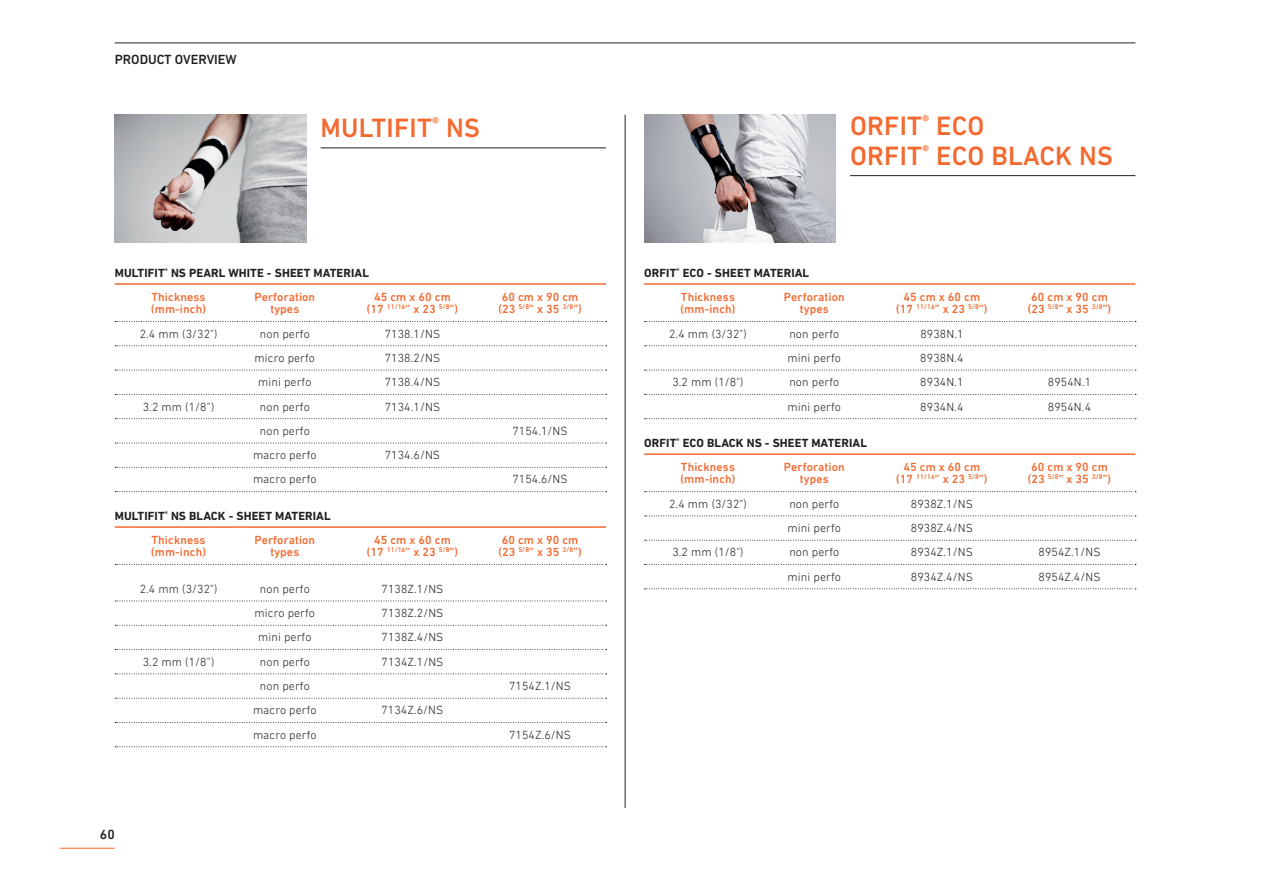
<style>
.page{position:relative;width:1263px;height:893px;background:#fff}
.page>*{position:absolute;margin:0;border:0;box-sizing:border-box;transform-origin:0 0}
.t1{font:500 27px/30px "DIN Next LT Pro";letter-spacing:.01em;color:#f26a30}
.t2{font:500 13.5px "DIN Next LT Pro";color:#231f20}
.t3{font:300 12px "DIN Next LT Pro";letter-spacing:.01em;color:#231f20}
.t4{font:500 12px "DIN Next LT Pro";letter-spacing:.01em;color:#f26a30}
.t5{font:700 12px/24.3px "DIN Next LT Pro";letter-spacing:.01em;color:#231f20}
.s1{font-weight:500;color:#f26a30}
</style>
<div class="page">
<hr style="left:60px;top:848px;width:55px;height:1px;background:#f26a30">
<hr style="left:115px;top:43px;width:1020px;height:1px;background:#231f20">
<hr style="left:625px;top:115px;width:1px;height:693px;background:#231f20">
<hr style="left:644px;top:283px;width:491px;height:2px;background:#f26a30">
<svg style="left:645px;top:321px;width:491px;height:1px"></svg>
<svg style="left:645px;top:345px;width:491px;height:1px"></svg>
<svg style="left:645px;top:370px;width:491px;height:1px"></svg>
<svg style="left:645px;top:394px;width:491px;height:1px"></svg>
<svg style="left:645px;top:418px;width:491px;height:1px"></svg>
<hr style="left:644px;top:453px;width:491px;height:2px;background:#f26a30">
<svg style="left:645px;top:491px;width:491px;height:1px"></svg>
<svg style="left:645px;top:515px;width:491px;height:1px"></svg>
<svg style="left:645px;top:540px;width:491px;height:1px"></svg>
<svg style="left:645px;top:564px;width:491px;height:1px"></svg>
<svg style="left:645px;top:588px;width:491px;height:1px"></svg>
<img style="left:644px;top:115px;width:192px;height:127px">
<hr style="left:850px;top:175px;width:285px;height:1px;background:#231f20">
<hr style="left:115px;top:283px;width:491px;height:2px;background:#f26a30">
<svg style="left:115px;top:321px;width:492px;height:1px"></svg>
<svg style="left:115px;top:345px;width:492px;height:1px"></svg>
<svg style="left:115px;top:370px;width:492px;height:1px"></svg>
<svg style="left:115px;top:394px;width:492px;height:1px"></svg>
<svg style="left:115px;top:418px;width:492px;height:1px"></svg>
<svg style="left:115px;top:443px;width:492px;height:1px"></svg>
<svg style="left:115px;top:467px;width:492px;height:1px"></svg>
<svg style="left:115px;top:491px;width:492px;height:1px"></svg>
<hr style="left:115px;top:526px;width:491px;height:2px;background:#f26a30">
<svg style="left:115px;top:564px;width:492px;height:1px"></svg>
<svg style="left:115px;top:601px;width:492px;height:1px"></svg>
<svg style="left:115px;top:625px;width:492px;height:1px"></svg>
<svg style="left:115px;top:649px;width:492px;height:1px"></svg>
<svg style="left:115px;top:673px;width:492px;height:1px"></svg>
<svg style="left:115px;top:698px;width:492px;height:1px"></svg>
<svg style="left:115px;top:722px;width:492px;height:1px"></svg>
<svg style="left:115px;top:746px;width:492px;height:1px"></svg>
<img style="left:115px;top:115px;width:191px;height:127px">
<hr style="left:321px;top:147px;width:285px;height:1px;background:#231f20">
<p class="t2" style="left:115px;top:52px;width:123px">PRODUCT OVERVIEW</p>
<h1 class="t1" style="left:321px;top:113px;width:161px">MULTIFIT<sup>®</sup> NS</h1>
<p class="t5" style="left:152px;top:261px;width:219px;text-indent:-37px">MULTIFIT<sup>®</sup> NS PEARL WHITE - SHEET MATERIAL<br><span class="s1">Thickness</span></p>
<p class="t4" style="left:254px;top:290px;width:62px">Perforation</p>
<p class="t4" style="left:374px;top:290px;width:78px">45 cm x 60 cm</p>
<p class="t4" style="left:502px;top:290px;width:78px">60 cm x 90 cm</p>
<p class="t4" style="left:151px;top:302px;width:56px">(mm-inch)</p>
<p class="t4" style="left:270px;top:302px;width:30px">types</p>
<p class="t4" style="left:367px;top:302px;width:93px">(17 <sup>11/16</sup>” x 23 <sup>5/8</sup>”)</p>
<p class="t4" style="left:498px;top:302px;width:85px">(23 <sup>5/8</sup>” x 35 <sup>3/8</sup>”)</p>
<p class="t3" style="left:140px;top:327px;width:100px">2.4 mm (3/32") -</p>
<p class="t3" style="left:260px;top:327px;width:51px">non perfo</p>
<p class="t3" style="left:385px;top:327px;width:57px">7138.1/NS</p>
<p class="t3" style="left:255px;top:351px;width:62px">micro perfo</p>
<p class="t3" style="left:385px;top:351px;width:57px">7138.2/NS</p>
<p class="t3" style="left:258px;top:375px;width:55px">mini perfo</p>
<p class="t3" style="left:385px;top:375px;width:57px">7138.4/NS</p>
<p class="t3" style="left:143px;top:400px;width:96px">3.2 mm (1/8”) -</p>
<p class="t3" style="left:260px;top:400px;width:51px">non perfo</p>
<p class="t3" style="left:385px;top:400px;width:57px">7134.1/NS</p>
<p class="t3" style="left:260px;top:424px;width:51px">non perfo</p>
<p class="t3" style="left:512px;top:424px;width:57px">7154.1/NS</p>
<p class="t3" style="left:253px;top:448px;width:65px">macro perfo</p>
<p class="t3" style="left:385px;top:448px;width:57px">7134.6/NS</p>
<p class="t3" style="left:253px;top:472px;width:65px">macro perfo</p>
<p class="t3" style="left:512px;top:472px;width:57px">7154.6/NS</p>
<p class="t5" style="left:152px;top:504px;width:181px;text-indent:-37px">MULTIFIT<sup>®</sup> NS BLACK - SHEET MATERIAL<br><span class="s1">Thickness</span></p>
<p class="t4" style="left:254px;top:533px;width:62px">Perforation</p>
<p class="t4" style="left:374px;top:533px;width:78px">45 cm x 60 cm</p>
<p class="t4" style="left:502px;top:533px;width:78px">60 cm x 90 cm</p>
<p class="t4" style="left:151px;top:545px;width:56px">(mm-inch)</p>
<p class="t4" style="left:270px;top:545px;width:30px">types</p>
<p class="t4" style="left:367px;top:545px;width:93px">(17 <sup>11/16</sup>” x 23 <sup>5/8</sup>”)</p>
<p class="t4" style="left:498px;top:545px;width:85px">(23 <sup>5/8</sup>” x 35 <sup>3/8</sup>”)</p>
<p class="t3" style="left:140px;top:582px;width:100px">2.4 mm (3/32") -</p>
<p class="t3" style="left:260px;top:582px;width:51px">non perfo</p>
<p class="t3" style="left:381px;top:582px;width:63px">7138Z.1/NS</p>
<p class="t3" style="left:255px;top:606px;width:62px">micro perfo</p>
<p class="t3" style="left:381px;top:606px;width:63px">7138Z.2/NS</p>
<p class="t3" style="left:258px;top:630px;width:55px">mini perfo</p>
<p class="t3" style="left:381px;top:630px;width:63px">7138Z.4/NS</p>
<p class="t3" style="left:143px;top:655px;width:96px">3.2 mm (1/8”) -</p>
<p class="t3" style="left:260px;top:655px;width:51px">non perfo</p>
<p class="t3" style="left:381px;top:655px;width:63px">7134Z.1/NS</p>
<p class="t3" style="left:260px;top:679px;width:51px">non perfo</p>
<p class="t3" style="left:509px;top:679px;width:63px">7154Z.1/NS</p>
<p class="t3" style="left:253px;top:703px;width:65px">macro perfo</p>
<p class="t3" style="left:381px;top:703px;width:63px">7134Z.6/NS</p>
<p class="t3" style="left:253px;top:728px;width:65px">macro perfo</p>
<p class="t3" style="left:509px;top:728px;width:63px">7154Z.6/NS</p>
<p class="t2" style="left:100px;top:827px;width:16px">60</p>
<h1 class="t1" style="left:850px;top:111px;width:264px">ORFIT<sup>®</sup> ECO<br>ORFIT<sup>®</sup> ECO BLACK NS</h1>
<p class="t5" style="left:681px;top:261px;width:130px;text-indent:-37px">ORFIT<sup>®</sup> ECO - SHEET MATERIAL<br><span class="s1">Thickness</span></p>
<p class="t4" style="left:784px;top:290px;width:62px">Perforation</p>
<p class="t4" style="left:903px;top:290px;width:78px">45 cm x 60 cm</p>
<p class="t4" style="left:1031px;top:290px;width:78px">60 cm x 90 cm</p>
<p class="t4" style="left:680px;top:302px;width:56px">(mm-inch)</p>
<p class="t4" style="left:800px;top:302px;width:30px">types</p>
<p class="t4" style="left:896px;top:302px;width:93px">(17 <sup>11/16</sup>” x 23 <sup>5/8</sup>”)</p>
<p class="t4" style="left:1028px;top:302px;width:85px">(23 <sup>5/8</sup>” x 35 <sup>3/8</sup>”)</p>
<p class="t3" style="left:669px;top:327px;width:100px">2.4 mm (3/32") -</p>
<p class="t3" style="left:789px;top:327px;width:51px">non perfo</p>
<p class="t3" style="left:920px;top:327px;width:45px">8938N.1</p>
<p class="t3" style="left:788px;top:351px;width:55px">mini perfo</p>
<p class="t3" style="left:920px;top:351px;width:45px">8938N.4</p>
<p class="t3" style="left:672px;top:375px;width:96px">3.2 mm (1/8") -</p>
<p class="t3" style="left:789px;top:375px;width:51px">non perfo</p>
<p class="t3" style="left:920px;top:375px;width:45px">8934N.1</p>
<p class="t3" style="left:1048px;top:375px;width:45px">8954N.1</p>
<p class="t3" style="left:788px;top:400px;width:55px">mini perfo</p>
<p class="t3" style="left:920px;top:400px;width:45px">8934N.4</p>
<p class="t3" style="left:1048px;top:400px;width:45px">8954N.4</p>
<p class="t5" style="left:681px;top:431px;width:187px;text-indent:-37px">ORFIT<sup>®</sup> ECO BLACK NS - SHEET MATERIAL<br><span class="s1">Thickness</span></p>
<p class="t4" style="left:784px;top:460px;width:62px">Perforation</p>
<p class="t4" style="left:903px;top:460px;width:78px">45 cm x 60 cm</p>
<p class="t4" style="left:1031px;top:460px;width:78px">60 cm x 90 cm</p>
<p class="t4" style="left:680px;top:472px;width:56px">(mm-inch)</p>
<p class="t4" style="left:800px;top:472px;width:30px">types</p>
<p class="t4" style="left:896px;top:472px;width:93px">(17 <sup>11/16</sup>” x 23 <sup>5/8</sup>”)</p>
<p class="t4" style="left:1028px;top:472px;width:85px">(23 <sup>5/8</sup>” x 35 <sup>3/8</sup>”)</p>
<p class="t3" style="left:669px;top:497px;width:100px">2.4 mm (3/32") -</p>
<p class="t3" style="left:789px;top:497px;width:51px">non perfo</p>
<p class="t3" style="left:911px;top:497px;width:63px">8938Z.1/NS</p>
<p class="t3" style="left:788px;top:521px;width:55px">mini perfo</p>
<p class="t3" style="left:911px;top:521px;width:63px">8938Z.4/NS</p>
<p class="t3" style="left:672px;top:545px;width:96px">3.2 mm (1/8") -</p>
<p class="t3" style="left:789px;top:545px;width:51px">non perfo</p>
<p class="t3" style="left:911px;top:545px;width:63px">8934Z.1/NS</p>
<p class="t3" style="left:1038px;top:545px;width:63px">8954Z.1/NS</p>
<p class="t3" style="left:788px;top:570px;width:55px">mini perfo</p>
<p class="t3" style="left:911px;top:570px;width:63px">8934Z.4/NS</p>
<p class="t3" style="left:1038px;top:570px;width:63px">8954Z.4/NS</p>
</div>
